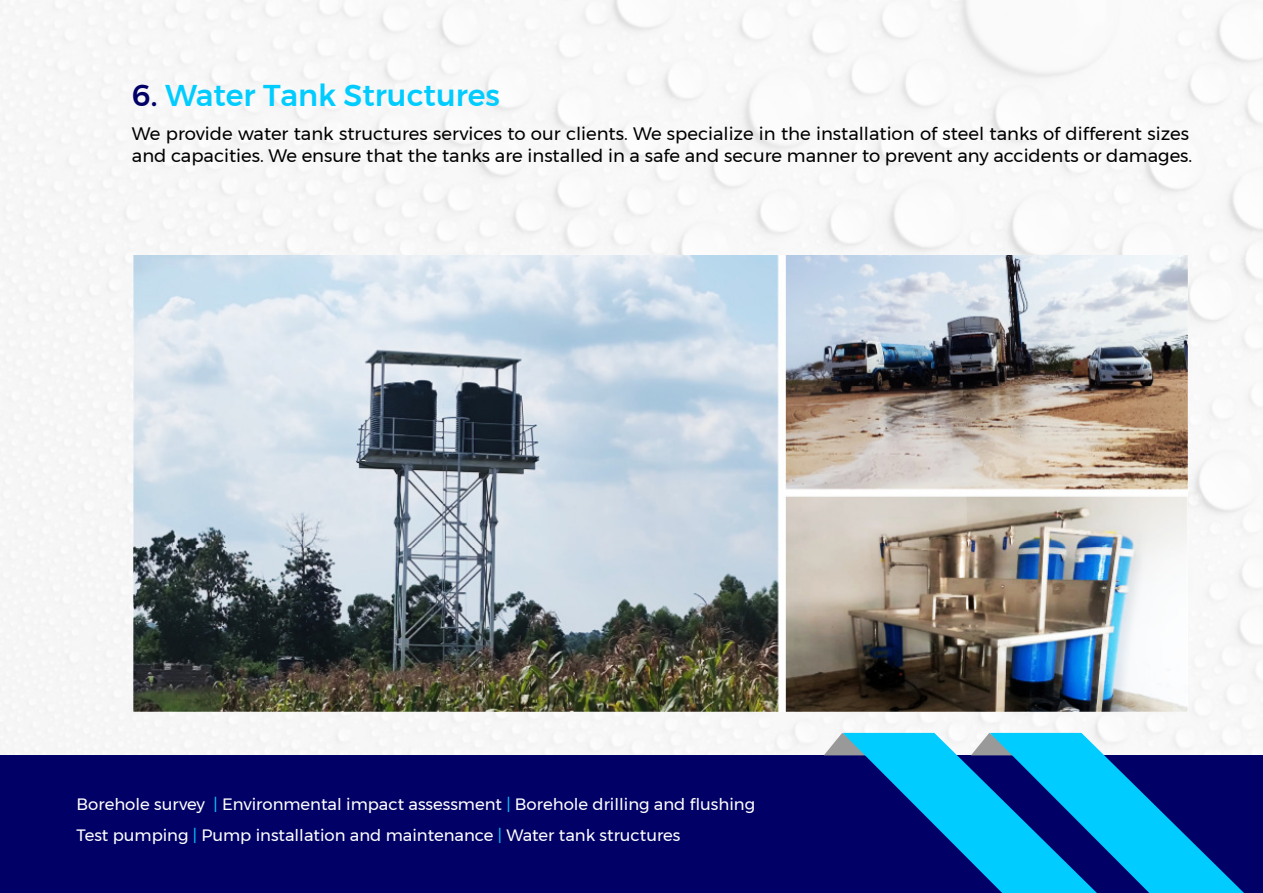
<style>
.page{position:relative;width:1263px;height:893px;background:#fff}
.page>*{position:absolute;margin:0;border:0;box-sizing:border-box;transform-origin:0 0}
.t1{font:500 30px "Montserrat";color:#0cf}
.t2{font:18px/21.6px "Montserrat";color:#000}
.t3{font:16.35px/30.5px "Montserrat";color:#fff}
.s1{color:#006}
.s2{color:#0cf}
</style>
<div class="page">
<img style="left:0;top:0;width:1263px;height:755px">
<img style="left:134px;top:256px;width:1053px;height:455px">
<div style="left:0;top:755px;width:1263px;height:138px;background:#006"></div>
<svg style="left:824px;top:733px;width:420px;height:160px"></svg>
<h1 class="t1" style="left:132px;top:71px;width:370px"><span class="s1">6.</span> Water Tank Structures</h1>
<p class="t2" style="left:132px;top:123px;width:1062px">We provide water tank structures services to our clients. We specialize in the installation of steel tanks of different sizes and capacities. We ensure that the tanks are installed in a safe and secure manner to prevent any accidents or damages.</p>
<p class="t3" style="left:77px;top:790px;width:680px">Borehole survey <span class="s2">|</span> Environmental impact assessment <span class="s2">|</span> Borehole drilling and flushing<br>Test pumping <span class="s2">|</span> Pump installation and maintenance <span class="s2">|</span> Water tank structures</p>
</div>
